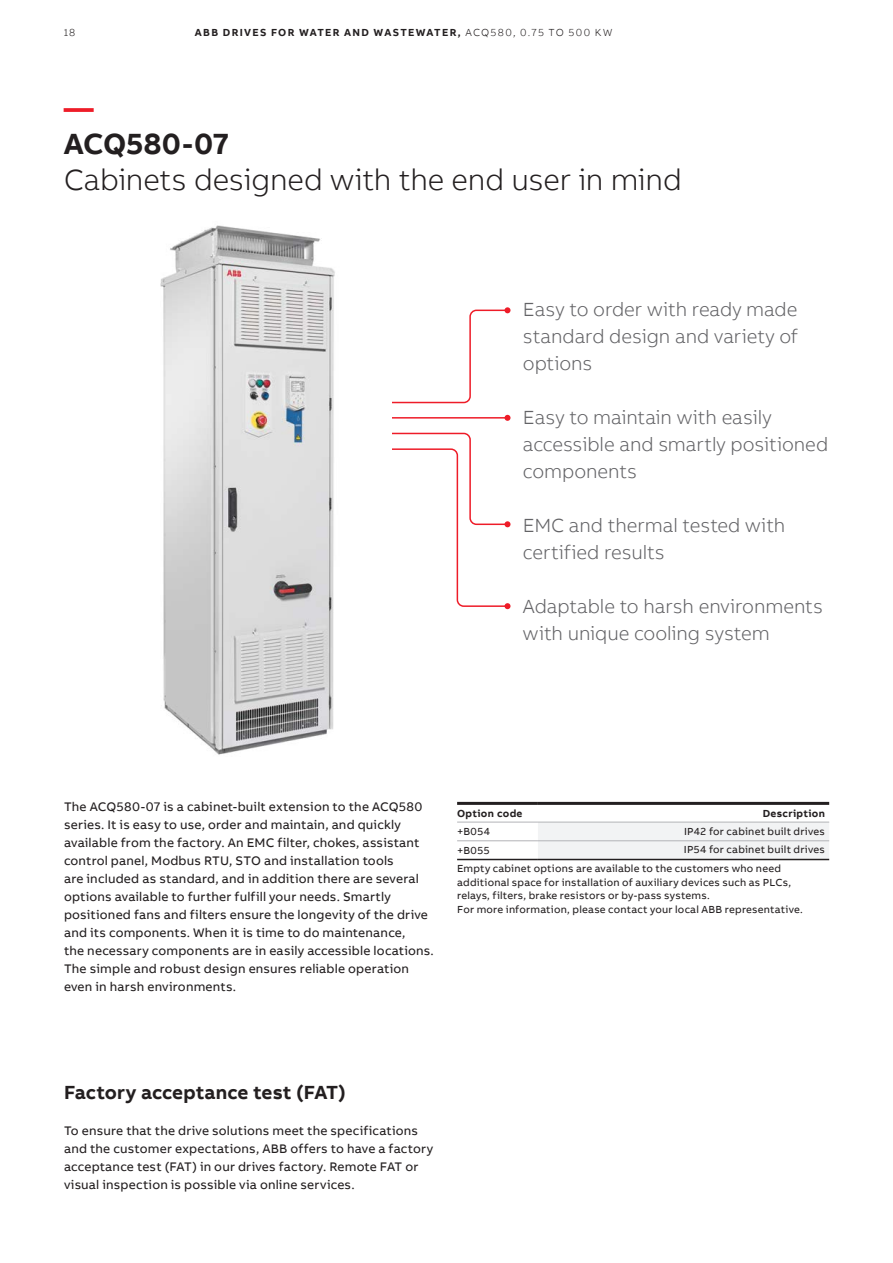
<style>
.page{position:relative;width:893px;height:1263px;background:#fff}
.page>*{position:absolute;margin:0;border:0;box-sizing:border-box;transform-origin:0 0}
.t1{font:300 30px "AB Bvoice";letter-spacing:-.005em;color:#231f20}
.t2{font:700 30px "AB Bvoice";letter-spacing:-.01em;color:#231f20}
.t3{font:700 30px "AB Bvoice";color:#ee1c28}
.t4{font:300 19.5px/27px "AB Bvoice";letter-spacing:-.005em;color:#636366}
.t5{font:700 19.5px "AB Bvoice";letter-spacing:-.005em;color:#231f20}
.t6{font:12.75px/18px "AB Bvoice";letter-spacing:.015em;color:#231f20}
.t7{font:10.5px/13.5px "AB Bvoice";letter-spacing:.02em;color:#231f20}
.t8{font:700 10.5px "AB Bvoice";letter-spacing:.125em;color:#231f20}
.t9{font:700 10.5px "AB Bvoice";letter-spacing:.03em;color:#231f20}
.t10{font:300 10.5px "AB Bvoice";color:#231f20}
.s1{font-weight:300}
</style>
<div class="page">
<hr style="left:391px;top:417px;width:116px;height:2px;background:#ee1c28">
<svg style="left:504px;top:415px;width:6px;height:6px"></svg>
<svg style="left:392px;top:307px;width:118px;height:97px"></svg>
<svg style="left:392px;top:432px;width:118px;height:177px"></svg>
<div style="left:538px;top:823px;width:291px;height:36px;background:#f2f3f4"></div>
<hr style="left:457px;top:802px;width:81px;height:3px;background:#231f20">
<hr style="left:538px;top:802px;width:291px;height:3px;background:#231f20">
<hr style="left:457px;top:859px;width:81px;height:1px;background:#231f20">
<hr style="left:538px;top:859px;width:291px;height:1px;background:#231f20">
<hr style="left:457px;top:822px;width:81px;height:1px;background:#b2b3b7">
<hr style="left:538px;top:822px;width:291px;height:1px;background:#b2b3b7">
<hr style="left:457px;top:840px;width:81px;height:1px;background:#b2b3b7">
<hr style="left:538px;top:840px;width:291px;height:1px;background:#b2b3b7">
<img style="left:160px;top:225px;width:232px;height:530px">
<p class="t10" style="left:64px;top:26px;width:13px">18</p>
<p class="t8" style="left:195px;top:25px;width:419px">ABB DRIVES FOR WATER AND WASTEWATER, <span class="s1">ACQ580, 0.75 TO 500 KW</span></p>
<h1 class="t3" style="left:64px;top:89px;width:31px">—</h1>
<h1 class="t2" style="left:64px;top:125px;width:167px">ACQ580-07</h1>
<h1 class="t1" style="left:64px;top:162px;width:620px">Cabinets designed with the end user in mind</h1>
<h2 class="t4" style="left:523px;top:296px;width:277px;text-align:justify">Easy to order with ready made standard design and variety of options</h2>
<h2 class="t4" style="left:523px;top:404px;width:307px">Easy to maintain with easily accessible and smartly positioned components</h2>
<h2 class="t4" style="left:523px;top:512px;width:264px">EMC and thermal tested with certified results</h2>
<h2 class="t4" style="left:523px;top:593px;width:302px">Adaptable to harsh environments with unique cooling system</h2>
<p class="t6" style="left:64px;top:798px;width:371px">The ACQ580-07 is a cabinet-built extension to the ACQ580 series. It is easy to use, order and maintain, and quickly available from the factory. An EMC filter, chokes, assistant control panel, Modbus RTU, STO and installation tools<br>are included as standard, and in addition there are several options available to further fulfill your needs. Smartly positioned fans and filters ensure the longevity of the drive and its components. When it is time to do maintenance,<br>the necessary components are in easily accessible locations.<br>The simple and robust design ensures reliable operation even in harsh environments.</p>
<p class="t9" style="left:457px;top:807px;width:67px">Option code</p>
<p class="t9" style="left:763px;top:807px;width:64px">Description</p>
<p class="t7" style="left:457px;top:825px;width:34px">+B054</p>
<p class="t7" style="left:684px;top:824px;width:142px">IP42 for cabinet built drives</p>
<p class="t7" style="left:457px;top:844px;width:34px">+B055</p>
<p class="t7" style="left:457px;top:840px;width:369px;line-height:18.8px;text-indent:227px">IP54 for cabinet built drives<br>Empty cabinet options are available to the customers who need</p>
<p class="t7" style="left:457px;top:875px;width:347px">additional space for installation of auxiliary devices such as PLCs, relays, filters, brake resistors or by-pass systems.<br>For more information, please contact your local ABB representative.</p>
<h2 class="t5" style="left:64px;top:1080px;width:283px">Factory acceptance test (FAT)</h2>
<p class="t6" style="left:64px;top:1122px;width:371px">To ensure that the drive solutions meet the specifications and the customer expectations, ABB offers to have a factory acceptance test (FAT) in our drives factory. Remote FAT or visual inspection is possible via online services.</p>
</div>
